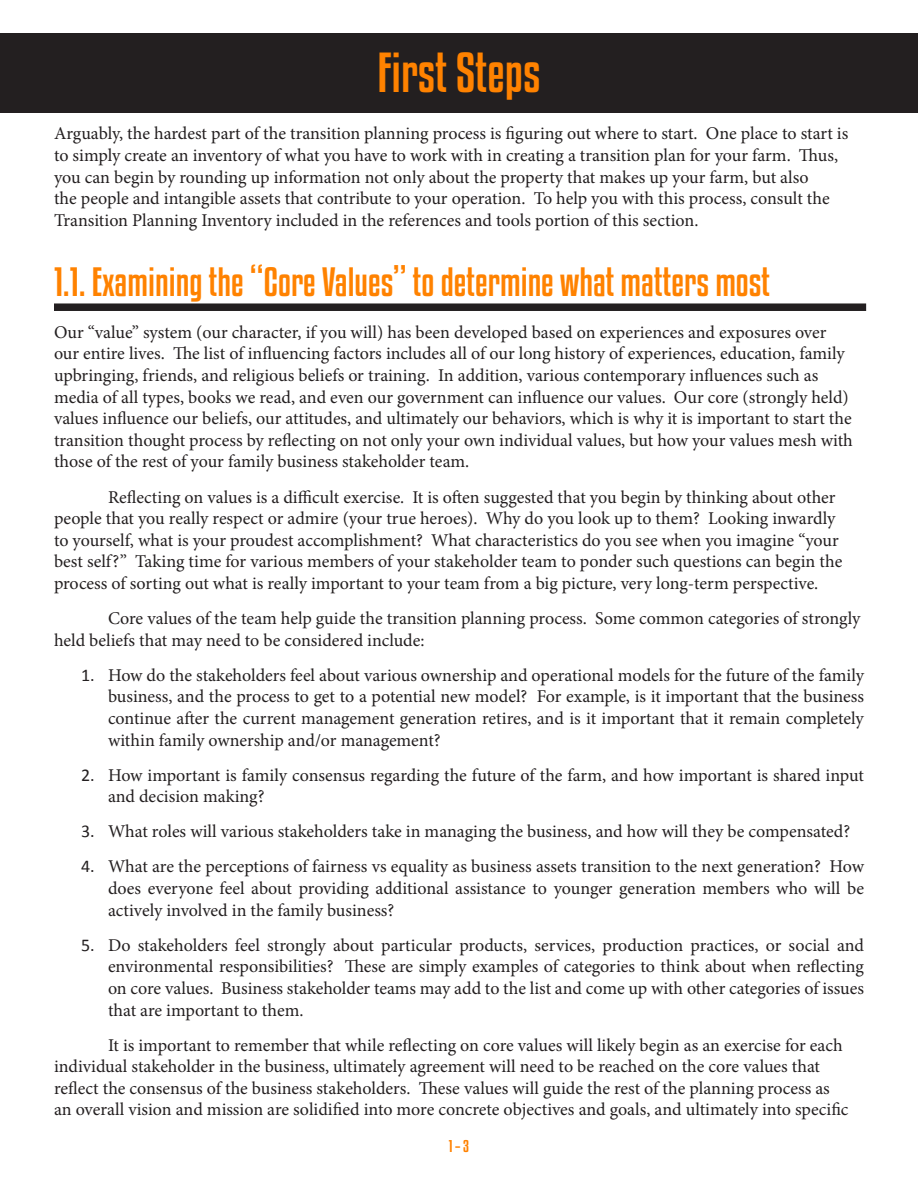
<style>
.page{position:relative;width:918px;height:1188px;background:#fff}
.page>*{position:absolute;margin:0;border:0;box-sizing:border-box;transform-origin:0 0}
.chapter_title{font:49.5px "Kenyan Coffee Rg";color:#ff8200}
.Heading_1{font:36px "Kenyan Coffee Rg";color:#ff8200}
.paragraph_1{font:18px/21.6px "Minion Pro";color:#231f20}
.page_number{font:15px "Kenyan Coffee Rg";color:#ff8200}
.s1{font-family:"Calibri"}
</style>
<div class="page">
<div style="left:0;top:33px;width:918px;height:79px;background:#231f20"></div>
<div style="left:54px;top:303px;width:812px;height:8px;background:#231f20"></div>
<p class="chapter_title" style="left:377px;top:43px;width:165px">First Steps</p>
<p class="paragraph_1" style="left:54px;top:123px;width:796px">Arguably, the hardest part of the transition planning process is figuring out where to start. One place to start is to simply create an inventory of what you have to work with in creating a transition plan for your farm. Thus, you can begin by rounding up information not only about the property that makes up your farm, but also<br>the people and intangible assets that contribute to your operation. To help you with this process, consult the Transition Planning Inventory included in the references and tools portion of this section.</p>
<p class="Heading_1" style="left:54px;top:260px;width:718px">1.1. Examining the “Core Values” to determine what matters most</p>
<p class="paragraph_1" style="left:54px;top:321px;width:800px">Our “value” system (our character, if you will) has been developed based on experiences and exposures over our entire lives. The list of influencing factors includes all of our long history of experiences, education, family upbringing, friends, and religious beliefs or training. In addition, various contemporary influences such as media of all types, books we read, and even our government can influence our values. Our core (strongly held) values influence our beliefs, our attitudes, and ultimately our behaviors, which is why it is important to start the transition thought process by reflecting on not only your own individual values, but how your values mesh with those of the rest of your family business stakeholder team.</p>
<p class="paragraph_1" style="left:54px;top:486px;width:790px;text-indent:54px">Reflecting on values is a difficult exercise. It is often suggested that you begin by thinking about other people that you really respect or admire (your true heroes). Why do you look up to them? Looking inwardly to yourself, what is your proudest accomplishment? What characteristics do you see when you imagine “your best self?” Taking time for various members of your stakeholder team to ponder such questions can begin the process of sorting out what is really important to your team from a big picture, very long-term perspective.</p>
<p class="paragraph_1" style="left:54px;top:608px;width:808px;text-indent:54px">Core values of the team help guide the transition planning process. Some common categories of strongly held beliefs that may need to be considered include:</p>
<p class="paragraph_1" style="left:108px;top:664px;width:758px;text-align:justify;text-indent:-27px"><span class="s1">1.</span> How do the stakeholders feel about various ownership and operational models for the future of the family business, and the process to get to a potential new model? For example, is it important that the business continue after the current management generation retires, and is it important that it remain completely within family ownership and/or management?</p>
<p class="paragraph_1" style="left:108px;top:764px;width:758px;text-indent:-27px"><span class="s1">2.</span> How important is family consensus regarding the future of the farm, and how important is shared input and decision making?</p>
<p class="paragraph_1" style="left:81px;top:821px;width:771px"><span class="s1">3.</span> What roles will various stakeholders take in managing the business, and how will they be compensated?</p>
<p class="paragraph_1" style="left:108px;top:856px;width:758px;text-align:justify;text-indent:-27px"><span class="s1">4.</span> What are the perceptions of fairness vs equality as business assets transition to the next generation? How does everyone feel about providing additional assistance to younger generation members who will be actively involved in the family business?</p>
<p class="paragraph_1" style="left:108px;top:934px;width:758px;text-align:justify;text-indent:-27px"><span class="s1">5.</span> Do stakeholders feel strongly about particular products, services, production practices, or social and environmental responsibilities? These are simply examples of categories to think about when reflecting on core values. Business stakeholder teams may add to the list and come up with other categories of issues that are important to them.</p>
<p class="paragraph_1" style="left:54px;top:1034px;width:796px;text-indent:54px">It is important to remember that while reflecting on core values will likely begin as an exercise for each individual stakeholder in the business, ultimately agreement will need to be reached on the core values that reflect the consensus of the business stakeholders. These values will guide the rest of the planning process as an overall vision and mission are solidified into more concrete objectives and goals, and ultimately into specific</p>
<p class="page_number" style="left:449px;top:1137px;width:22px">1 – 3</p>
</div>
